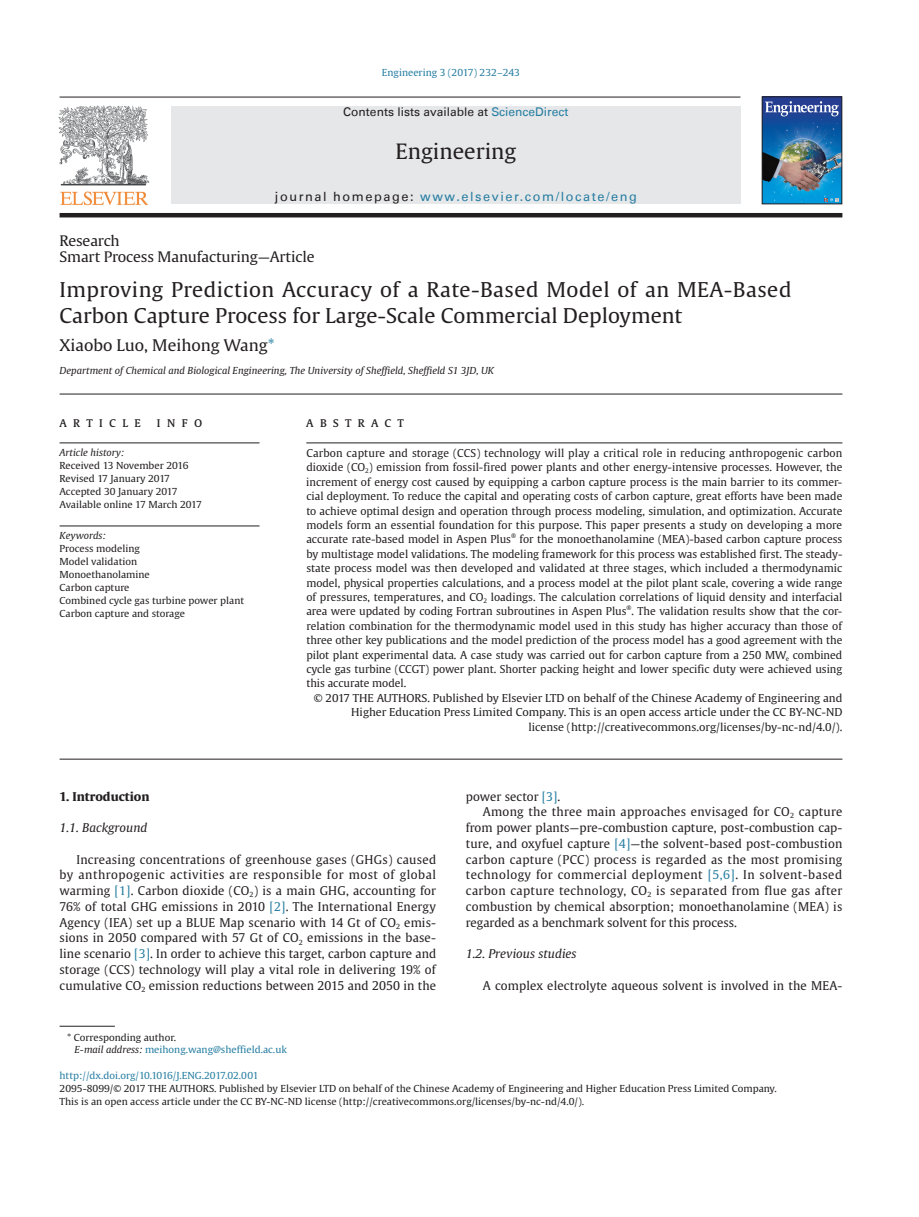
<style>
.page{position:relative;width:919px;height:1217px;background:#fff}
.page>*{position:absolute;margin:0;border:0;box-sizing:border-box;transform-origin:0 0}
.t1{font:21px "Gulliver";color:#231f20;scale:1.04 1}
.t2{font:20.25px/26px "Gulliver";color:#231f20;scale:1.04 1}
.t3{font:15.9px "Gulliver";color:#231f20;scale:1.04 1}
.t4{font:14.4px/15.8px "Gulliver";letter-spacing:-.01em;color:#231f20;scale:1.04 1}
.t5{font:13.5px "Gulliver Compact SC";color:#231f20;scale:.85 1}
.t6{font:12.75px "Univers LT";letter-spacing:.12em;color:#277ea2}
.t7{font:12px/15.8px "Gulliver";letter-spacing:.01em;color:#231f20;text-align:justify}
.t8{font:12px "Gulliver";letter-spacing:.04em;color:#231f20}
.t9{font:12px "Gulliver";letter-spacing:.03em;color:#231f20}
.t10{font:12px "Univers LT";color:#231f20}
.t11{font:italic 12px "Gulliver";color:#231f20;scale:1.04 1}
.t12{font:700 12px "Gulliver";color:#231f20;scale:1.04 1}
.t13{font:10.8px/14.4px "Gulliver";color:#231f20;text-align:justify}
.t14{font:10.8px/14.4px "Gulliver";color:#231f20;text-align:right;scale:1.04 1}
.t15{font:9.6px/12.9px "Gulliver";color:#231f20;scale:1.04 1}
.t16{font:9.6px/12.9px "Gulliver";color:#277ea2;scale:1.04 1}
.t17{font:italic 9.6px "Gulliver";color:#231f20;scale:1.04 1}
.t18{font:6.3px "Gulliver";color:#231f20}
.s1{color:#277ea2}
.s2{color:#231f20}
.s3{font-style:italic;color:#231f20}
</style>
<div class="page">
<hr style="left:60px;top:393px;width:782px;height:1px;background:#231f20">
<hr style="left:60px;top:758px;width:782px;height:1px;background:#231f20">
<hr style="left:60px;top:442px;width:199px;height:1px;background:#231f20">
<hr style="left:306px;top:442px;width:536px;height:1px;background:#231f20">
<hr style="left:60px;top:525px;width:199px;height:1px;background:#231f20">
<hr style="left:60px;top:1025px;width:55px;height:1px;background:#231f20">
<img style="left:59px;top:106px;width:90px;height:99px">
<hr style="left:60px;top:97px;width:680px;height:1px;background:#231f20">
<div style="left:171px;top:106px;width:569px;height:98px;background:#e6e7e9"></div>
<hr style="left:60px;top:213px;width:782px;height:4px;background:#231f20">
<img style="left:763px;top:116px;width:77px;height:86px">
<svg style="left:763px;top:97px;width:80px;height:19px"></svg>
<svg style="left:824px;top:198px;width:19px;height:7px"></svg>
<div style="left:761px;top:96px;width:81px;height:108px;border:1px solid #231f20"></div>
<p class="t16" style="left:382px;top:66px;width:134px">Engineering 3 (2017) 232–243</p>
<p class="t10" style="left:343px;top:105px;width:227px">Contents lists available at <span class="s1">ScienceDirect</span></p>
<h1 class="t1" style="left:395px;top:138px;width:118px">Engineering</h1>
<p class="t6" style="left:275px;top:188px;width:363px"><span class="s2">journal homepage:</span> www.elsevier.com/locate/eng</p>
<h3 class="t4" style="left:60px;top:232px;width:247px">Research<br>Smart Process Manufacturing—Article</h3>
<h2 class="t2" style="left:60px;top:276px;width:705px">Improving Prediction Accuracy of a Rate-Based Model of an MEA-Based<br>Carbon Capture Process for Large-Scale Commercial Deployment</h2>
<h3 class="t3" style="left:60px;top:335px;width:208px">Xiaobo Luo, Meihong Wang<span class="s1">*</span></h3>
<p class="t17" style="left:60px;top:364px;width:419px">Department of Chemical and Biological Engineering, The University of Sheffield, Sheffield S1 3JD, UK</p>
<p class="t5" style="left:60px;top:414px;width:169px">A R T I C L E I N F O</p>
<p class="t5" style="left:306px;top:414px;width:116px">A B S T R A C T</p>
<p class="t17" style="left:60px;top:446px;width:64px">Article history:</p>
<p class="t15" style="left:60px;top:458px;width:138px">Received 13 November 2016<br>Revised 17 January 2017<br>Accepted 30 January 2017<br>Available online 17 March 2017</p>
<p class="t13" style="left:306px;top:445px;width:537px">Carbon capture and storage (CCS) technology will play a critical role in reducing anthropogenic carbon dioxide (CO<sub>2</sub>) emission from fossil-fired power plants and other energy-intensive processes. However, the increment of energy cost caused by equipping a carbon capture process is the main barrier to its commer&shy;cial deployment. To reduce the capital and operating costs of carbon capture, great efforts have been made to achieve optimal design and operation through process modeling, simulation, and optimization. Accurate models form an essential foundation for this purpose. This paper presents a study on developing a more accurate rate-based model in Aspen Plus</p>
<p class="t17" style="left:60px;top:529px;width:46px">Keywords:</p>
<p class="t15" style="left:60px;top:542px;width:179px">Process modeling<br>Model validation<br>Monoethanolamine<br>Carbon capture<br>Combined cycle gas turbine power plant<br>Carbon capture and storage</p>
<p class="t18" style="left:511px;top:531px;width:6px">®</p>
<p class="t13" style="left:306px;top:532px;width:537px;text-indent:213px">for the monoethanolamine (MEA)-based carbon capture process by multistage model validations. The modeling framework for this process was established first. The steady&shy;state process model was then developed and validated at three stages, which included a thermodynamic model, physical properties calculations, and a process model at the pilot plant scale, covering a wide range of pressures, temperatures, and CO<sub>2</sub> loadings. The calculation correlations of liquid density and interfacial area were updated by coding Fortran subroutines in Aspen Plus</p>
<p class="t18" style="left:626px;top:603px;width:6px">®</p>
<p class="t13" style="left:306px;top:604px;width:537px;text-indent:325px">. The validation results show that the cor&shy;relation combination for the thermodynamic model used in this study has higher accuracy than those of three other key publications and the model prediction of the process model has a good agreement with the pilot plant experimental data. A case study was carried out for carbon capture from a 250 MW<sub>e</sub> combined cycle gas turbine (CCGT) power plant. Shorter packing height and lower specific duty were achieved using this accurate model.</p>
<p class="t14" style="left:314px;top:690px;width:509px">© 2017 THE AUTHORS. Published by Elsevier LTD on behalf of the Chinese Academy of Engineering and<br>Higher Education Press Limited Company. This is an open access article under the CC BY-NC-ND license (http://creativecommons.org/licenses/by-nc-nd/4.0/).</p>
<p class="t12" style="left:60px;top:788px;width:88px">1. Introduction</p>
<p class="t11" style="left:60px;top:820px;width:86px">1.1. Background</p>
<p class="t7" style="left:60px;top:851px;width:378px;text-indent:17px">Increasing concentrations of greenhouse gases (GHGs) caused by anthropogenic activities are responsible for most of global warming <span class="s1">[1]</span>. Carbon dioxide (CO<sub>2</sub>) is a main GHG, accounting for 76% of total GHG emissions in 2010 <span class="s1">[2]</span>. The International Energy Agency (IEA) set up a BLUE Map scenario with 14 Gt of CO<sub>2</sub> emis&shy;sions in 2050 compared with 57 Gt of CO<sub>2</sub> emissions in the base&shy;line scenario <span class="s1">[3]</span>. In order to achieve this target, carbon capture and storage (CCS) technology will play a vital role in delivering 19% of cumulative CO<sub>2</sub> emission reductions between 2015 and 2050 in the</p>
<p class="t7" style="left:466px;top:788px;width:96px">power sector <span class="s1">[3]</span>.</p>
<p class="t7" style="left:483px;top:803px;width:361px">Among the three main approaches envisaged for CO<sub>2</sub> capture</p>
<p class="t7" style="left:466px;top:819px;width:378px">from power plants—pre-combustion capture, post-combustion cap-</p>
<p class="t7" style="left:466px;top:835px;width:378px">ture, and oxyfuel capture <span class="s1">[4]</span>—the solvent-based post-combustion</p>
<p class="t7" style="left:466px;top:851px;width:378px">carbon capture (PCC) process is regarded as the most promising</p>
<p class="t8" style="left:466px;top:867px;width:378px">technology for commercial deployment <span class="s1">[5,6]</span>. In solvent-based</p>
<p class="t9" style="left:466px;top:883px;width:378px">carbon capture technology, CO<sub>2</sub> is separated from flue gas after</p>
<p class="t7" style="left:466px;top:898px;width:378px">combustion by chemical absorption; monoethanolamine (MEA) is</p>
<p class="t7" style="left:466px;top:914px;width:272px">regarded as a benchmark solvent for this process.</p>
<p class="t11" style="left:466px;top:946px;width:108px">1.2. Previous studies</p>
<p class="t7" style="left:483px;top:977px;width:361px">A complex electrolyte aqueous solvent is involved in the MEA-</p>
<p class="t16" style="left:75px;top:1030px;width:206px;text-indent:-7px"><span class="s2">* Corresponding author.<br></span><span class="s3">E-mail address:</span> meihong.wang@sheffield.ac.uk</p>
<p class="t16" style="left:60px;top:1068px;width:193px">http://dx.doi.org/10.1016/J.ENG.2017.02.001</p>
<p class="t15" style="left:60px;top:1081px;width:691px">2095-8099/© 2017 THE AUTHORS. Published by Elsevier LTD on behalf of the Chinese Academy of Engineering and Higher Education Press Limited Company.<br>This is an open access article under the CC BY-NC-ND license (http://creativecommons.org/licenses/by-nc-nd/4.0/).</p>
</div>
